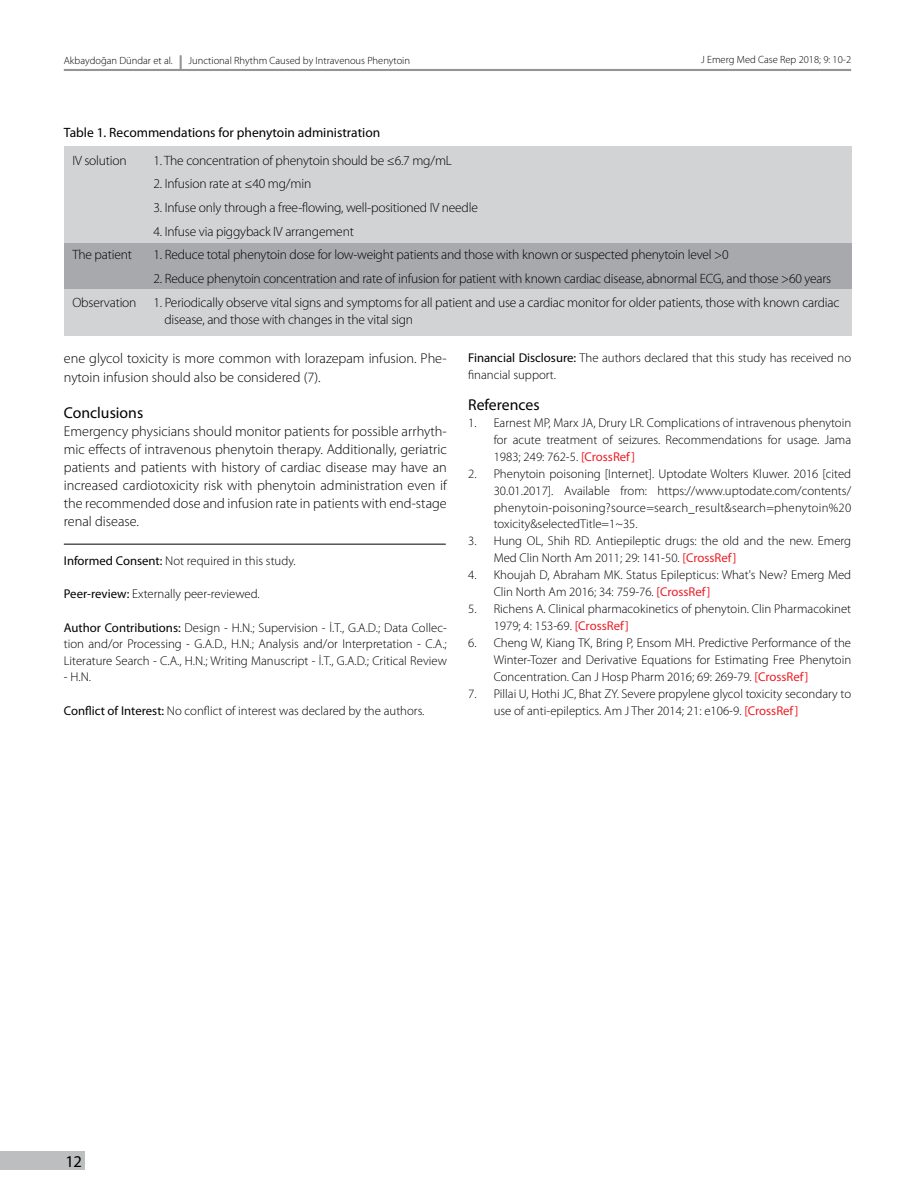
<style>
.page{position:relative;width:915px;height:1191px;background:#fff}
.page>*{position:absolute;margin:0;border:0;box-sizing:border-box;transform-origin:0 0}
.t1{font:16.5px "Myriad Pro";color:#000}
.t2{font:15.75px "Myriad Pro";color:#000}
.t3{font:300 14.25px/18.1px "Myriad Pro";color:#000}
.t4{font:300 13.5px/17.2px "Myriad Pro";letter-spacing:-.015em;color:#000}
.t5{font:13.5px "Myriad Pro";color:#000}
.t6{font:300 12.75px/17px "Myriad Pro";color:#000}
.t7{font:300 10.5px "Myriad Pro";color:#000}
.s1{font-weight:400}
.s2{font-weight:400;color:#ed1d24}
</style>
<div class="page">
<hr style="left:64px;top:544px;width:381px;height:1px;background:#000">
<hr style="left:64px;top:69px;width:786px;height:2px;background:#939598">
<hr style="left:179px;top:55px;width:3px;height:15px;background:#939598">
<div style="left:0;top:1151px;width:84px;height:18px;background:#bcbec0"></div>
<div style="left:64px;top:146px;width:786px;height:190px;background:#d1d3d4"></div>
<div style="left:64px;top:244px;width:786px;height:45px;background:#a7a9ac"></div>
<p class="t7" style="left:64px;top:54px;width:110px">Akbaydoğan Dündar et al.</p>
<p class="t7" style="left:188px;top:54px;width:223px">Junctional Rhythm Caused by Intravenous Phenytoin</p>
<p class="t7" style="left:701px;top:53px;width:151px">J Emerg Med Case Rep 2018; 9: 10-2</p>
<p class="t5" style="left:64px;top:124px;width:318px">Table 1. Recommendations for phenytoin administration</p>
<p class="t4" style="left:72px;top:152px;width:56px">IV solution</p>
<p class="t4" style="left:153px;top:152px;width:300px">1. The concentration of phenytoin should be ≤6.7 mg/mL</p>
<p class="t4" style="left:153px;top:175px;width:159px">2. Infusion rate at ≤40 mg/min</p>
<p class="t4" style="left:153px;top:199px;width:326px">3. Infuse only through a free-flowing, well-positioned IV needle</p>
<p class="t4" style="left:153px;top:222px;width:202px">4. Infuse via piggyback IV arrangement</p>
<p class="t4" style="left:72px;top:246px;width:61px">The patient</p>
<p class="t4" style="left:153px;top:246px;width:576px">1. Reduce total phenytoin dose for low-weight patients and those with known or suspected phenytoin level &gt;0</p>
<p class="t4" style="left:153px;top:270px;width:679px">2. Reduce phenytoin concentration and rate of infusion for patient with known cardiac disease, abnormal ECG, and those &gt;60 years</p>
<p class="t4" style="left:72px;top:293px;width:66px">Observation</p>
<p class="t4" style="left:164px;top:293px;width:676px;text-indent:-11px">1. Periodically observe vital signs and symptoms for all patient and use a cardiac monitor for older patients, those with known cardiac disease, and those with changes in the vital sign</p>
<p class="t3" style="left:64px;top:349px;width:384px">ene glycol toxicity is more common with lorazepam infusion. Phe&shy;nytoin infusion should also be considered (7).</p>
<p class="t2" style="left:64px;top:403px;width:81px">Conclusions</p>
<p class="t3" style="left:64px;top:422px;width:384px;text-align:justify">Emergency physicians should monitor patients for possible arrhyth&shy;mic effects of intravenous phenytoin therapy. Additionally, geriatric patients and patients with history of cardiac disease may have an increased cardiotoxicity risk with phenytoin administration even if the recommended dose and infusion rate in patients with end-stage renal disease.</p>
<p class="t6" style="left:64px;top:552px;width:233px"><span class="s1">Informed Consent:</span> Not required in this study.</p>
<p class="t6" style="left:64px;top:585px;width:197px"><span class="s1">Peer-review:</span> Externally peer-reviewed.</p>
<p class="t6" style="left:64px;top:619px;width:384px;text-align:justify"><span class="s1">Author Contributions:</span> Design - H.N.; Supervision - İ.T., G.A.D.; Data Collec&shy;tion and/or Processing - G.A.D., H.N.; Analysis and/or Interpretation - C.A.; Literature Search - C.A., H.N.; Writing Manuscript - İ.T., G.A.D.; Critical Review</p>
<p class="t6" style="left:64px;top:668px;width:29px">- H.N.</p>
<p class="t6" style="left:64px;top:701px;width:362px"><span class="s1">Conflict of Interest:</span> No conflict of interest was declared by the authors.</p>
<p class="t6" style="left:468px;top:349px;width:384px"><span class="s1">Financial Disclosure:</span> The authors declared that this study has received no financial support.</p>
<p class="t2" style="left:468px;top:395px;width:73px">References</p>
<p class="t6" style="left:493px;top:414px;width:359px;text-align:justify;text-indent:-26px">1. Earnest MP, Marx JA, Drury LR. Complications of intravenous phenytoin for acute treatment of seizures. Recommendations for usage. Jama 1983; 249: 762-5. <span class="s2">[CrossRef]</span></p>
<p class="t6" style="left:493px;top:465px;width:359px;text-align:justify;text-indent:-26px">2. Phenytoin poisoning [Internet]. Uptodate Wolters Kluwer. 2016 [cited 30.01.2017]. Available from: https://www.uptodate.com/contents/ phenytoin-poisoning?source=search_result&amp;search=phenytoin%20 toxicity&amp;selectedTitle=1~35.</p>
<p class="t6" style="left:493px;top:532px;width:359px;text-indent:-26px">3. Hung OL, Shih RD. Antiepileptic drugs: the old and the new. Emerg<br>Med Clin North Am 2011; 29: 141-50. <span class="s2">[CrossRef]</span></p>
<p class="t6" style="left:493px;top:566px;width:359px;text-indent:-26px">4. Khoujah D, Abraham MK. Status Epilepticus: What's New? Emerg Med<br>Clin North Am 2016; 34: 759-76. <span class="s2">[CrossRef]</span></p>
<p class="t6" style="left:493px;top:600px;width:359px;text-indent:-26px">5. Richens A. Clinical pharmacokinetics of phenytoin. Clin Pharmacokinet<br>1979; 4: 153-69. <span class="s2">[CrossRef]</span></p>
<p class="t6" style="left:493px;top:634px;width:359px;text-align:justify;text-indent:-26px">6. Cheng W, Kiang TK, Bring P, Ensom MH. Predictive Performance of the Winter-Tozer and Derivative Equations for Estimating Free Phenytoin Concentration. Can J Hosp Pharm 2016; 69: 269-79. <span class="s2">[CrossRef]</span></p>
<p class="t6" style="left:493px;top:685px;width:359px;text-indent:-26px">7. Pillai U, Hothi JC, Bhat ZY. Severe propylene glycol toxicity secondary to use of anti-epileptics. Am J Ther 2014; 21: e106-9. <span class="s2">[CrossRef]</span></p>
<p class="t1" style="left:65px;top:1150px;width:18px">12</p>
</div>
